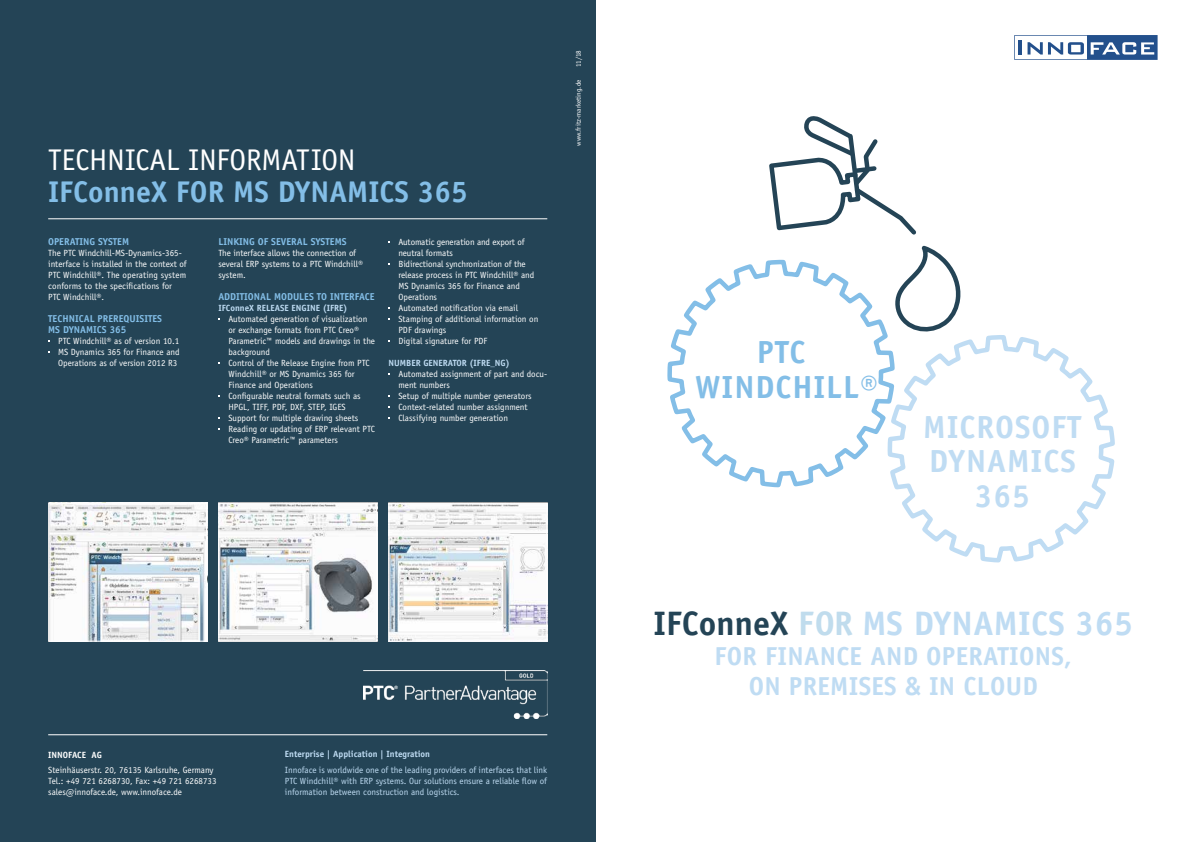
<style>
.page{position:relative;width:1191px;height:842px;background:#fff}
.page>*{position:absolute;margin:0;border:0;box-sizing:border-box;transform-origin:0 0}
.t1{font:700 34px "Officina Sans";letter-spacing:.01em;color:#bfdcf3}
.t2{font:700 32px/34.4px "Officina Sans";letter-spacing:.03em;color:#bfdcf3;text-align:center}
.t3{font:700 32px/34.4px "Officina Sans";letter-spacing:.03em;color:#83bee7;text-align:center}
.t4{font:700 30px "Officina Sans";color:#83bee7}
.t5{font:30px "Officina Sans";color:#fff}
.t6{font:700 26px/30px "Officina Sans";letter-spacing:.01em;color:#bfdcf3;text-align:center}
.t7{font:700 10px/11px "Officina Sans";color:#83bee7}
.t8{font:9px/11px "Officina Sans";color:#fff}
.t9{font:9px/11px "Officina Sans";color:#bfdcf3;text-align:justify}
.t10{font:700 9px "Officina Sans";color:#bfdcf3}
.t11{font:700 9px "Officina Sans";color:#fff}
.t12{font:7px "Officina Sans";color:#fff}
.s1{color:#244456}
.s2{color:#c0dced}
</style>
<div class="page">
<div style="left:0;top:0;width:595px;height:842px;background:#244456"></div>
<hr style="left:48px;top:218px;width:499px;height:1px;background:#fff">
<svg style="left:769px;top:116px;width:192px;height:216px"></svg>
<svg style="left:1014px;top:35px;width:143px;height:25px"></svg>
<svg style="left:667px;top:258px;width:230px;height:230px"></svg>
<svg style="left:885px;top:333px;width:230px;height:230px"></svg>
<img style="left:363px;top:670px;width:184px;height:49px">
<img style="left:220px;top:505px;width:155px;height:135px">
<div style="left:218px;top:503px;width:159px;height:139px;border:1px solid #fff"></div>
<img style="left:390px;top:505px;width:155px;height:135px">
<div style="left:388px;top:503px;width:159px;height:139px;border:1px solid #fff"></div>
<hr style="left:48px;top:734px;width:499px;height:1px;background:#fff">
<img style="left:50px;top:505px;width:155px;height:135px">
<div style="left:48px;top:503px;width:159px;height:139px;border:1px solid #fff"></div>
<h3 class="t5" style="left:48px;top:142px;width:309px">TECHNICAL INFORMATION</h3>
<h3 class="t4" style="left:48px;top:173px;width:421px">IFConneX FOR MS DYNAMICS 365</h3>
<p class="t7" style="left:48px;top:236px;width:82px">OPERATING SYSTEM</p>
<p class="t8" style="left:48px;top:247px;width:140px">The PTC Windchill-MS-Dynamics-365- interface is installed in the context of PTC Windchill®. The operating system conforms to the specifications for<br>PTC Windchill®.</p>
<p class="t7" style="left:48px;top:313px;width:115px">TECHNICAL PREREQUISITES<br>MS DYNAMICS 365</p>
<p class="t8" style="left:58px;top:335px;width:123px;text-align:justify">PTC Windchill® as of version 10.1<br>MS Dynamics 365 for Finance and Operations as of version 2012 R3</p>
<p class="t7" style="left:218px;top:236px;width:130px">LINKING OF SEVERAL SYSTEMS</p>
<p class="t8" style="left:218px;top:247px;width:146px">The interface allows the connection of several ERP systems to a PTC Windchill® system.</p>
<p class="t7" style="left:218px;top:291px;width:158px">ADDITIONAL MODULES TO INTERFACE</p>
<p class="t10" style="left:218px;top:302px;width:131px">IFConneX RELEASE ENGINE (IFRE)</p>
<p class="t8" style="left:228px;top:313px;width:148px">Automated generation of visualization or exchange formats from PTC Creo®<br>Parametric™ models and drawings in the background<br>Control of the Release Engine from PTC<br>Windchill® or MS Dynamics 365 for<br>Finance and Operations<br>Configurable neutral formats such as<br>HPGL, TIFF, PDF, DXF, STEP, IGES<br>Support for multiple drawing sheets<br>Reading or updating of ERP relevant PTC<br>Creo® Parametric™ parameters</p>
<p class="t8" style="left:398px;top:236px;width:141px">Automatic generation and export of neutral formats<br>Bidirectional synchronization of the release process in PTC Windchill® and<br>MS Dynamics 365 for Finance and<br>Operations<br>Automated notification via email<br>Stamping of additional information on<br>PDF drawings<br>Digital signature for PDF</p>
<p class="t10" style="left:388px;top:357px;width:123px">NUMBER GENERATOR (IFRE_NG)</p>
<p class="t8" style="left:398px;top:368px;width:150px">Automated assignment of part and docu&shy;ment numbers<br>Setup of multiple number generators<br>Context-related number assignment<br>Classifying number generation</p>
<p class="t12" style="left:574px;top:67px;width:19px;rotate:-90deg">11/18</p>
<p class="t12" style="left:574px;top:145px;width:67px;rotate:-90deg">www.fritz-marketing.de</p>
<p class="t11" style="left:48px;top:749px;width:55px">INNOFACE AG</p>
<p class="t8" style="left:48px;top:764px;width:170px">Steinhäuserstr. 20, 76135 Karlsruhe, Germany<br>Tel.: +49 721 6268730, Fax: +49 721 6268733 sales@innoface.de, www.innoface.de</p>
<p class="t10" style="left:285px;top:748px;width:147px">Enterprise | Application | Integration</p>
<p class="t9" style="left:285px;top:764px;width:264px">Innoface is worldwide one of the leading providers of interfaces that link PTC Windchill® with ERP systems. Our solutions ensure a reliable flow of information between construction and logistics.</p>
<h2 class="t3" style="left:695px;top:335px;width:184px">PTC<br>WINDCHILL®</h2>
<h2 class="t2" style="left:923px;top:409px;width:160px">MICROSOFT<br>DYNAMICS<br>365</h2>
<h1 class="t1" style="left:653px;top:602px;width:481px"><span class="s1">IFConneX</span> <span class="s2">FOR</span> MS DYNAMICS 365</h1>
<h3 class="t6" style="left:714px;top:640px;width:359px">FOR FINANCE AND OPERATIONS,<br>ON PREMISES &amp; IN CLOUD</h3>
</div>
